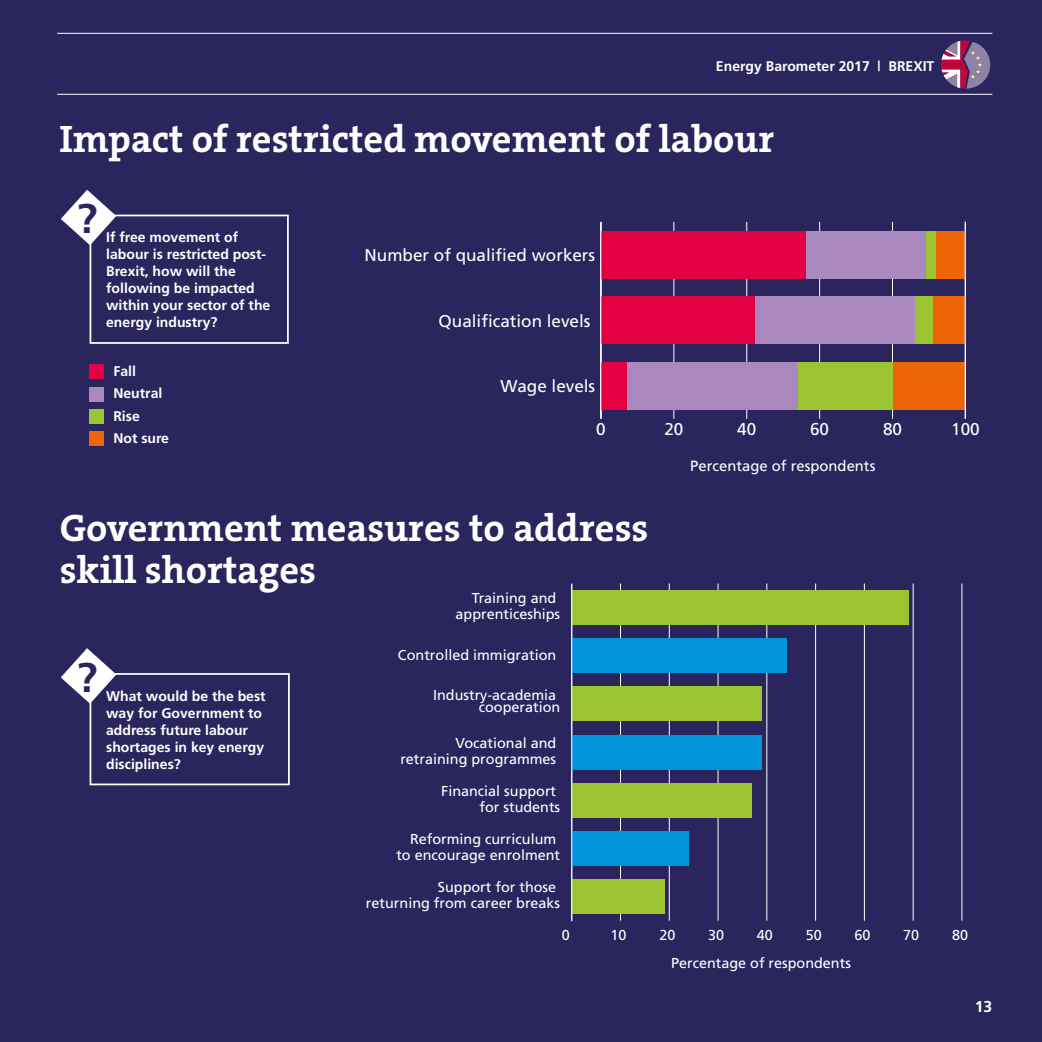
<style>
.page{position:relative;width:1042px;height:1042px;background:#2b255d}
.page>*{position:absolute;margin:0;border:0;box-sizing:border-box;transform-origin:0 0}
.t1{font:700 41.48px "Frutiger";color:#2b255d}
.t2{font:700 38.5px/42px "The Serif B W7";color:#fff}
.t3{font:17.15px "Frutiger";color:#fff}
.t4{font:700 15.75px "Frutiger";color:#fff}
.t5{font:14.88px "Frutiger";color:#fff}
.t6{font:14.35px/16.1px "Frutiger";color:#fff;text-align:right}
.t7{font:700 14px/17px "Frutiger";color:#fff}
</style>
<div class="page">
<svg style="left:941px;top:40px;width:49px;height:49px"></svg>
<hr style="left:57px;top:33px;width:935px;height:1px;background:#fff">
<hr style="left:57px;top:94px;width:935px;height:1px;background:#fff">
<div style="left:90px;top:673px;width:200px;height:112px;border:2px solid #fff"></div>
<svg style="left:61px;top:648px;width:55px;height:56px"></svg>
<div style="left:90px;top:215px;width:199px;height:129px;border:2px solid #fff"></div>
<svg style="left:61px;top:190px;width:55px;height:55px"></svg>
<hr style="left:571px;top:583px;width:1px;height:337px;background:#fff">
<hr style="left:620px;top:583px;width:1px;height:337px;background:#fff">
<hr style="left:669px;top:583px;width:1px;height:337px;background:#fff">
<hr style="left:717px;top:583px;width:1px;height:337px;background:#fff">
<hr style="left:766px;top:583px;width:1px;height:337px;background:#fff">
<hr style="left:815px;top:583px;width:1px;height:337px;background:#fff">
<hr style="left:864px;top:583px;width:1px;height:337px;background:#fff">
<hr style="left:912px;top:583px;width:1px;height:337px;background:#fff">
<hr style="left:961px;top:583px;width:1px;height:337px;background:#fff">
<div style="left:572px;top:590px;width:336px;height:35px;background:#9ac431"></div>
<div style="left:572px;top:638px;width:214px;height:35px;background:#0095db"></div>
<div style="left:572px;top:686px;width:190px;height:35px;background:#9ac431"></div>
<div style="left:572px;top:735px;width:190px;height:34px;background:#0095db"></div>
<div style="left:572px;top:783px;width:180px;height:34px;background:#9ac431"></div>
<div style="left:572px;top:831px;width:117px;height:35px;background:#0095db"></div>
<div style="left:572px;top:879px;width:92px;height:35px;background:#9ac431"></div>
<hr style="left:571px;top:584px;width:1px;height:337px;background:#fff">
<div style="left:89px;top:364px;width:14px;height:15px;background:#e50046"></div>
<div style="left:89px;top:387px;width:14px;height:15px;background:#a989be"></div>
<div style="left:89px;top:410px;width:14px;height:14px;background:#9ac431"></div>
<div style="left:89px;top:431px;width:14px;height:15px;background:#ec6608"></div>
<hr style="left:673px;top:222px;width:1px;height:197px;background:#fff">
<hr style="left:746px;top:222px;width:1px;height:197px;background:#fff">
<hr style="left:819px;top:222px;width:1px;height:197px;background:#fff">
<hr style="left:892px;top:222px;width:1px;height:197px;background:#fff">
<hr style="left:965px;top:222px;width:1px;height:197px;background:#fff">
<hr style="left:601px;top:222px;width:1px;height:197px;background:#fff">
<div style="left:936px;top:231px;width:29px;height:47px;background:#ec6608"></div>
<div style="left:932px;top:297px;width:33px;height:47px;background:#ec6608"></div>
<div style="left:892px;top:362px;width:73px;height:47px;background:#ec6608"></div>
<div style="left:925px;top:231px;width:11px;height:47px;background:#9ac431"></div>
<div style="left:914px;top:297px;width:18px;height:47px;background:#9ac431"></div>
<div style="left:798px;top:362px;width:94px;height:47px;background:#9ac431"></div>
<div style="left:805px;top:231px;width:120px;height:47px;background:#a989be"></div>
<div style="left:754px;top:297px;width:160px;height:47px;background:#a989be"></div>
<div style="left:626px;top:362px;width:172px;height:47px;background:#a989be"></div>
<div style="left:601px;top:231px;width:204px;height:47px;background:#e50046"></div>
<div style="left:601px;top:297px;width:153px;height:47px;background:#e50046"></div>
<div style="left:601px;top:362px;width:25px;height:47px;background:#e50046"></div>
<hr style="left:600px;top:222px;width:1px;height:197px;background:#fff">
<p class="t7" style="left:716px;top:58px;width:220px">Energy Barometer 2017 | BREXIT</p>
<h2 class="t2" style="left:60px;top:117px;width:716px">Impact of restricted movement of labour</h2>
<h1 class="t1" style="left:77px;top:194px;width:22px">?</h1>
<p class="t7" style="left:106px;top:229px;width:166px">If free movement of labour is restricted post-<br>Brexit, how will the following be impacted within your sector of the energy industry?</p>
<p class="t7" style="left:113px;top:359px;width:57px;line-height:22.4px">Fall<br>Neutral<br>Rise<br>Not sure</p>
<p class="t3" style="left:365px;top:245px;width:232px">Number of qualified workers</p>
<p class="t3" style="left:439px;top:311px;width:153px">Qualification levels</p>
<p class="t3" style="left:501px;top:376px;width:96px">Wage levels</p>
<p class="t3" style="left:596px;top:419px;width:11px">0</p>
<p class="t3" style="left:664px;top:419px;width:20px">20</p>
<p class="t3" style="left:737px;top:419px;width:20px">40</p>
<p class="t3" style="left:810px;top:419px;width:20px">60</p>
<p class="t3" style="left:883px;top:419px;width:20px">80</p>
<p class="t3" style="left:951px;top:419px;width:30px">100</p>
<p class="t5" style="left:690px;top:457px;width:187px">Percentage of respondents</p>
<h2 class="t2" style="left:60px;top:507px;width:590px">Government measures to address skill shortages</h2>
<p class="t6" style="left:455px;top:590px;width:106px">Training and apprenticeships</p>
<h1 class="t1" style="left:77px;top:653px;width:22px">?</h1>
<p class="t7" style="left:106px;top:687px;width:161px">What would be the best way for Government to address future labour shortages in key energy disciplines?</p>
<p class="t6" style="left:398px;top:647px;width:160px">Controlled immigration</p>
<p class="t6" style="left:433px;top:688px;width:129px;line-height:12.6px">Industry-academia cooperation</p>
<p class="t6" style="left:400px;top:734px;width:157px">Vocational and retraining programmes</p>
<p class="t6" style="left:441px;top:782px;width:121px">Financial support for students</p>
<p class="t6" style="left:396px;top:831px;width:165px">Reforming curriculum to encourage enrolment</p>
<p class="t6" style="left:366px;top:879px;width:196px">Support for those<br>returning from career breaks</p>
<p class="t6" style="left:562px;top:926px;width:9px">0</p>
<p class="t6" style="left:610px;top:926px;width:17px">10</p>
<p class="t6" style="left:659px;top:926px;width:17px">20</p>
<p class="t6" style="left:708px;top:926px;width:17px">30</p>
<p class="t6" style="left:757px;top:926px;width:17px">40</p>
<p class="t6" style="left:806px;top:926px;width:17px">50</p>
<p class="t6" style="left:854px;top:926px;width:17px">60</p>
<p class="t6" style="left:903px;top:926px;width:17px">70</p>
<p class="t6" style="left:952px;top:926px;width:17px">80</p>
<p class="t6" style="left:671px;top:954px;width:181px">Percentage of respondents</p>
<p class="t4" style="left:975px;top:997px;width:19px">13</p>
</div>
